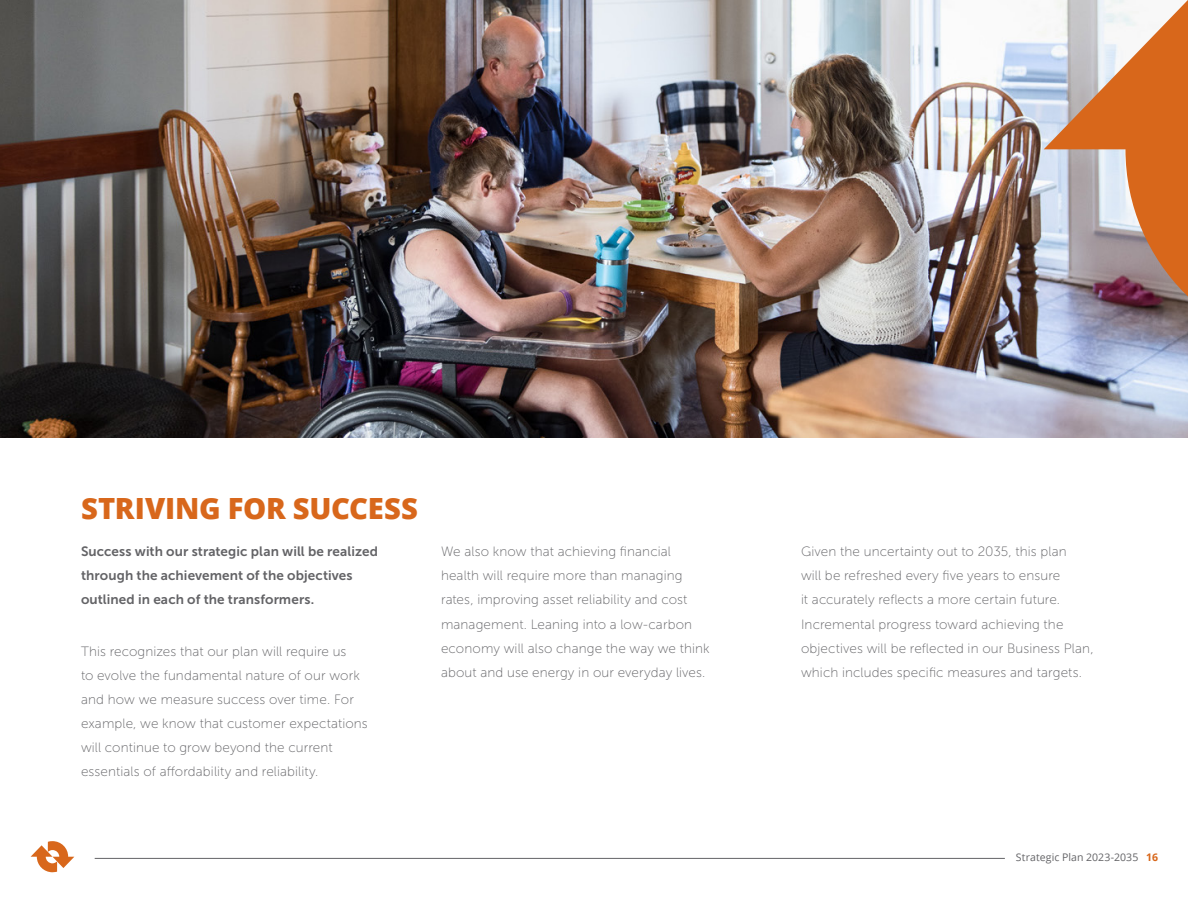
<style>
.page{position:relative;width:1188px;height:905px;background:#fff}
.page>*{position:absolute;margin:0;border:0;box-sizing:border-box;transform-origin:0 0}
.Headline_ALL_CAPS{font:800 29.25px "Open Sans";letter-spacing:-.01em;color:#d8671b}
.Body_9_16{font:13.5px/24px "Museo Sans 100";letter-spacing:.01em;color:#636366}
.Body_9_16-2{font:13.5px/24px "Museo Sans 700";letter-spacing:.005em;color:#636366}
.t1{font:10.5px "Open Sans";letter-spacing:.01em;color:#636366}
.s1{font-weight:700;color:#d8671b}
</style>
<div class="page">
<hr style="left:95px;top:858px;width:910px;height:1px;background:#636366">
<svg style="left:31px;top:841px;width:43px;height:31px"></svg>
<img style="left:0;top:0;width:1188px;height:437px">
<svg style="left:1044px;top:0;width:144px;height:354px;background:#c29e90"></svg>
<p class="Headline_ALL_CAPS" style="left:81px;top:486px;width:338px">STRIVING FOR SUCCESS</p>
<p class="Body_9_16-2" style="left:81px;top:539px;width:299px">Success with our strategic plan will be realized through the achievement of the objectives outlined in each of the transformers.</p>
<p class="Body_9_16" style="left:81px;top:639px;width:288px">This recognizes that our plan will require us<br>to evolve the fundamental nature of our work and how we measure success over time. For example, we know that customer expectations will continue to grow beyond the current essentials of affordability and reliability.</p>
<p class="Body_9_16" style="left:441px;top:540px;width:270px">We also know that achieving financial health will require more than managing rates, improving asset reliability and cost management. Leaning into a low-carbon economy will also change the way we think about and use energy in our everyday lives.</p>
<p class="Body_9_16" style="left:801px;top:540px;width:294px">Given the uncertainty out to 2035, this plan<br>will be refreshed every five years to ensure<br>it accurately reflects a more certain future.<br>Incremental progress toward achieving the objectives will be reflected in our Business Plan, which includes specific measures and targets.</p>
<p class="t1" style="left:1016px;top:849px;width:144px">Strategic Plan 2023-2035 <span class="s1">16</span></p>
</div>
